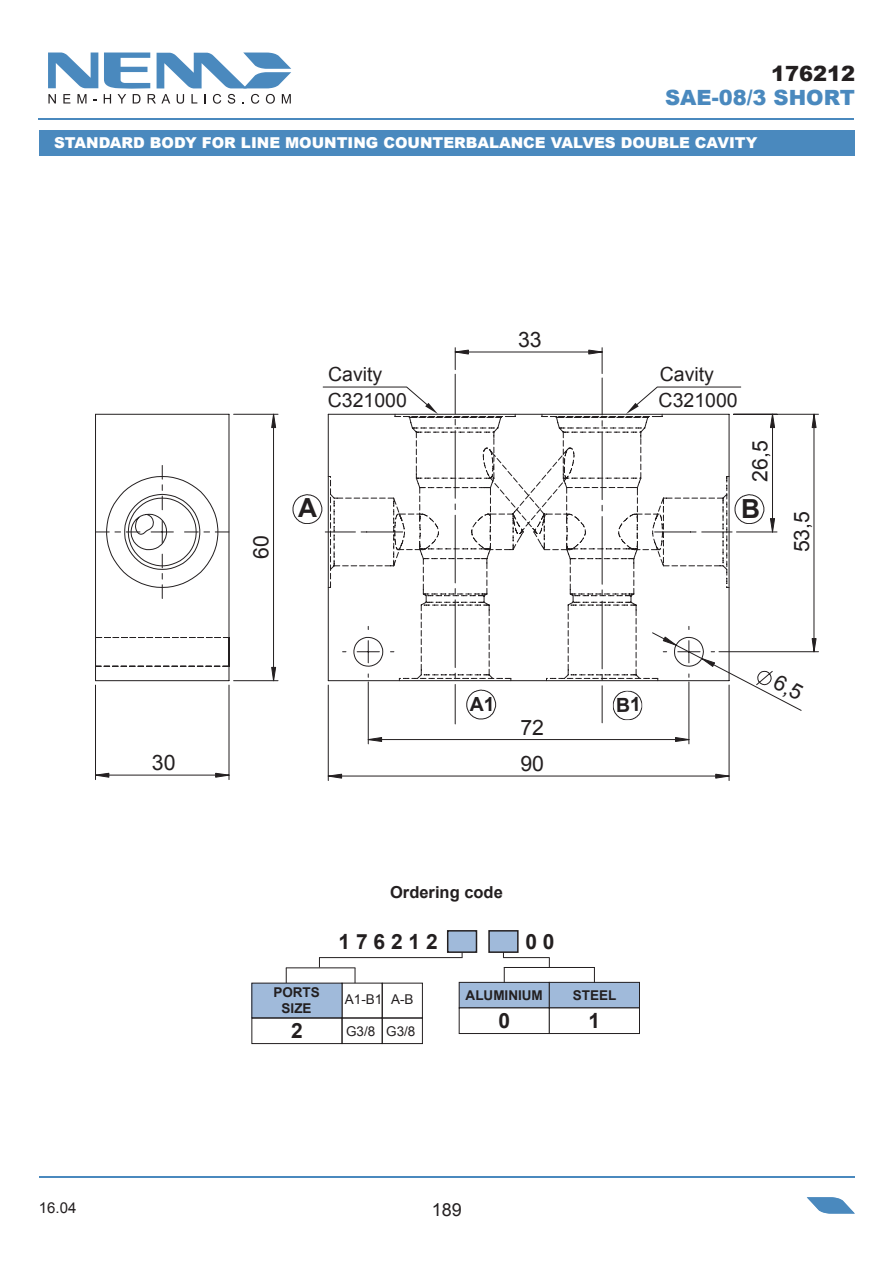
<style>
.page{position:relative;width:893px;height:1263px;background:#fff}
.page>*{position:absolute;margin:0;border:0;box-sizing:border-box;transform-origin:0 0}
.t1{font:700 26.25px "Arial";color:#231f20}
.t2{font:21.3px "Arial";color:#231f20}
.t3{font:900 21px "Arial";color:#4a89be}
.t4{font:700 21px "Arial";color:#231f20}
.t5{font:900 21px "Arial";color:#231f20}
.t6{font:19.5px "Arial";color:#231f20}
.t7{font:700 19.5px "Arial";color:#231f20}
.t8{font:18px "Arial";color:#231f20}
.t9{font:700 16.5px "Arial";color:#231f20}
.t10{font:900 15px "Arial";color:#fff}
.t11{font:15px "Arial";color:#231f20}
.t12{font:700 13.5px "Arial";color:#231f20}
.t13{font:13.5px "Arial";color:#231f20}
</style>
<div class="page">
<hr style="left:39px;top:1176px;width:815px;height:2px;background:#4a89be">
<hr style="left:39px;top:119px;width:815px;height:1px;background:#4a89be">
<svg style="left:807px;top:1197px;width:48px;height:16px"></svg>
<svg style="left:48px;top:53px;width:50px;height:35px"></svg>
<svg style="left:48px;top:94px;width:8px;height:10px"></svg>
<svg style="left:63px;top:94px;width:7px;height:10px"></svg>
<svg style="left:77px;top:94px;width:9px;height:10px"></svg>
<svg style="left:104px;top:53px;width:187px;height:51px"></svg>
<div style="left:39px;top:131px;width:816px;height:25px;background:#4a89be"></div>
<svg style="left:327px;top:413px;width:403px;height:268px"></svg>
<svg style="left:95px;top:413px;width:135px;height:268px"></svg>
<hr style="left:273px;top:414px;width:1px;height:267px;background:#231f20">
<hr style="left:234px;top:680px;width:44px;height:1px;background:#231f20">
<hr style="left:234px;top:414px;width:44px;height:1px;background:#231f20">
<hr style="left:96px;top:775px;width:133px;height:1px;background:#231f20">
<hr style="left:95px;top:685px;width:1px;height:95px;background:#231f20">
<hr style="left:229px;top:685px;width:1px;height:95px;background:#231f20">
<svg style="left:271px;top:414px;width:5px;height:14px"></svg>
<svg style="left:271px;top:667px;width:5px;height:14px"></svg>
<svg style="left:215px;top:773px;width:14px;height:4px"></svg>
<svg style="left:96px;top:773px;width:13px;height:4px"></svg>
<hr style="left:729px;top:685px;width:1px;height:95px;background:#231f20">
<hr style="left:655px;top:532px;width:35px;height:1px;background:#231f20">
<hr style="left:702px;top:532px;width:30px;height:1px;background:#231f20">
<hr style="left:602px;top:601px;width:1px;height:68px;background:#231f20">
<hr style="left:602px;top:516px;width:1px;height:68px;background:#231f20">
<hr style="left:602px;top:432px;width:1px;height:68px;background:#231f20">
<hr style="left:602px;top:378px;width:1px;height:37px;background:#231f20">
<hr style="left:455px;top:600px;width:1px;height:67px;background:#231f20">
<hr style="left:455px;top:515px;width:1px;height:68px;background:#231f20">
<hr style="left:455px;top:431px;width:1px;height:67px;background:#231f20">
<hr style="left:455px;top:374px;width:1px;height:40px;background:#231f20">
<hr style="left:367px;top:532px;width:36px;height:1px;background:#231f20">
<hr style="left:325px;top:532px;width:30px;height:1px;background:#231f20">
<hr style="left:328px;top:685px;width:1px;height:95px;background:#231f20">
<hr style="left:328px;top:776px;width:401px;height:1px;background:#231f20">
<hr style="left:772px;top:414px;width:1px;height:118px;background:#231f20">
<hr style="left:736px;top:532px;width:41px;height:1px;background:#231f20">
<hr style="left:814px;top:414px;width:1px;height:238px;background:#231f20">
<hr style="left:733px;top:414px;width:85px;height:1px;background:#231f20">
<hr style="left:719px;top:651px;width:99px;height:1px;background:#231f20">
<hr style="left:455px;top:352px;width:147px;height:1px;background:#231f20">
<svg style="left:328px;top:774px;width:14px;height:4px"></svg>
<svg style="left:715px;top:774px;width:14px;height:4px"></svg>
<svg style="left:812px;top:638px;width:4px;height:14px"></svg>
<svg style="left:812px;top:414px;width:4px;height:14px"></svg>
<svg style="left:770px;top:518px;width:5px;height:14px"></svg>
<svg style="left:770px;top:415px;width:5px;height:13px"></svg>
<svg style="left:455px;top:348px;width:14px;height:22px"></svg>
<svg style="left:589px;top:348px;width:14px;height:26px"></svg>
<svg style="left:293px;top:494px;width:29px;height:30px"></svg>
<svg style="left:735px;top:494px;width:29px;height:30px"></svg>
<hr style="left:503px;top:957px;width:47px;height:1px;background:#231f20">
<div style="left:459px;top:982px;width:90px;height:26px;background:#a0bada"></div>
<div style="left:459px;top:982px;width:91px;height:26px;border:1px solid #231f20"></div>
<div style="left:549px;top:982px;width:90px;height:26px;background:#a0bada"></div>
<div style="left:549px;top:982px;width:91px;height:26px;border:1px solid #231f20"></div>
<div style="left:459px;top:1007px;width:91px;height:27px;border:1px solid #231f20"></div>
<div style="left:549px;top:1007px;width:91px;height:27px;border:1px solid #231f20"></div>
<svg style="left:504px;top:968px;width:1px;height:15px"></svg>
<svg style="left:594px;top:968px;width:1px;height:15px"></svg>
<hr style="left:504px;top:967px;width:91px;height:1px;background:#231f20">
<hr style="left:319px;top:957px;width:143px;height:1px;background:#231f20">
<div style="left:448px;top:931px;width:28px;height:21px;background:#a0bada"></div>
<div style="left:447px;top:930px;width:30px;height:23px;border:2px solid #231f20"></div>
<div style="left:489px;top:931px;width:29px;height:21px;background:#a0bada"></div>
<div style="left:488px;top:930px;width:31px;height:23px;border:2px solid #231f20"></div>
<div style="left:382px;top:983px;width:41px;height:35px;border:1px solid #231f20"></div>
<div style="left:342px;top:983px;width:41px;height:35px;border:1px solid #231f20"></div>
<hr style="left:286px;top:967px;width:69px;height:1px;background:#231f20">
<svg style="left:286px;top:968px;width:1px;height:15px"></svg>
<svg style="left:355px;top:968px;width:1px;height:15px"></svg>
<div style="left:252px;top:983px;width:90px;height:35px;background:#a0bada"></div>
<div style="left:342px;top:1017px;width:41px;height:27px;border:1px solid #231f20"></div>
<div style="left:251px;top:1017px;width:91px;height:27px;border:1px solid #231f20"></div>
<div style="left:382px;top:1017px;width:41px;height:27px;border:1px solid #231f20"></div>
<svg style="left:626px;top:386px;width:115px;height:28px"></svg>
<svg style="left:322px;top:386px;width:116px;height:28px"></svg>
<svg style="left:357px;top:626px;width:447px;height:119px"></svg>
<h3 class="t5" style="left:771px;top:58px;width:86px">176212</h3>
<h3 class="t3" style="left:665px;top:83px;width:191px">SAE-08/3 SHORT</h3>
<p class="t10" style="left:54px;top:132px;width:705px">STANDARD BODY FOR LINE MOUNTING COUNTERBALANCE VALVES DOUBLE CAVITY</p>
<h2 class="t2" style="left:247px;top:559px;width:25px;rotate:-90deg">60</h2>
<h3 class="t6" style="left:328px;top:362px;width:56px">Cavity</h3>
<h3 class="t6" style="left:328px;top:387px;width:81px">C321000</h3>
<h2 class="t2" style="left:518px;top:326px;width:25px">33</h2>
<h3 class="t6" style="left:660px;top:362px;width:56px">Cavity</h3>
<h3 class="t6" style="left:659px;top:387px;width:81px">C321000</h3>
<h2 class="t2" style="left:746px;top:481px;width:43px;rotate:-90deg">26,5</h2>
<h1 class="t1" style="left:298px;top:490px;width:20px">A</h1>
<h1 class="t1" style="left:741px;top:492px;width:20px">B</h1>
<h2 class="t2" style="left:788px;top:552px;width:43px;rotate:-90deg">53,5</h2>
<h3 class="t7" style="left:470px;top:691px;width:26px">A1</h3>
<h2 class="t2" style="left:520px;top:713px;width:25px">72</h2>
<h2 class="t2" style="left:152px;top:749px;width:25px">30</h2>
<h2 class="t2" style="left:520px;top:750px;width:25px">90</h2>
<p class="t9" style="left:390px;top:881px;width:114px">Ordering code</p>
<h3 class="t4" style="left:338px;top:928px;width:101px">1 7 6 2 1 2</h3>
<h3 class="t4" style="left:525px;top:928px;width:31px">0 0</h3>
<p class="t12" style="left:273px;top:983px;width:48px">PORTS</p>
<p class="t12" style="left:466px;top:986px;width:79px">ALUMINIUM</p>
<p class="t12" style="left:573px;top:986px;width:45px">STEEL</p>
<p class="t12" style="left:282px;top:999px;width:32px">SIZE</p>
<p class="t13" style="left:345px;top:990px;width:39px">A1-B1</p>
<p class="t13" style="left:391px;top:990px;width:24px">A-B</p>
<h3 class="t4" style="left:498px;top:1007px;width:13px">0</h3>
<h3 class="t4" style="left:589px;top:1007px;width:13px">1</h3>
<h3 class="t4" style="left:291px;top:1017px;width:13px">2</h3>
<p class="t13" style="left:346px;top:1022px;width:71px">G3/8 G3/8</p>
<p class="t11" style="left:39px;top:1198px;width:39px">16.04</p>
<p class="t8" style="left:432px;top:1197px;width:32px">189</p>
</div>
